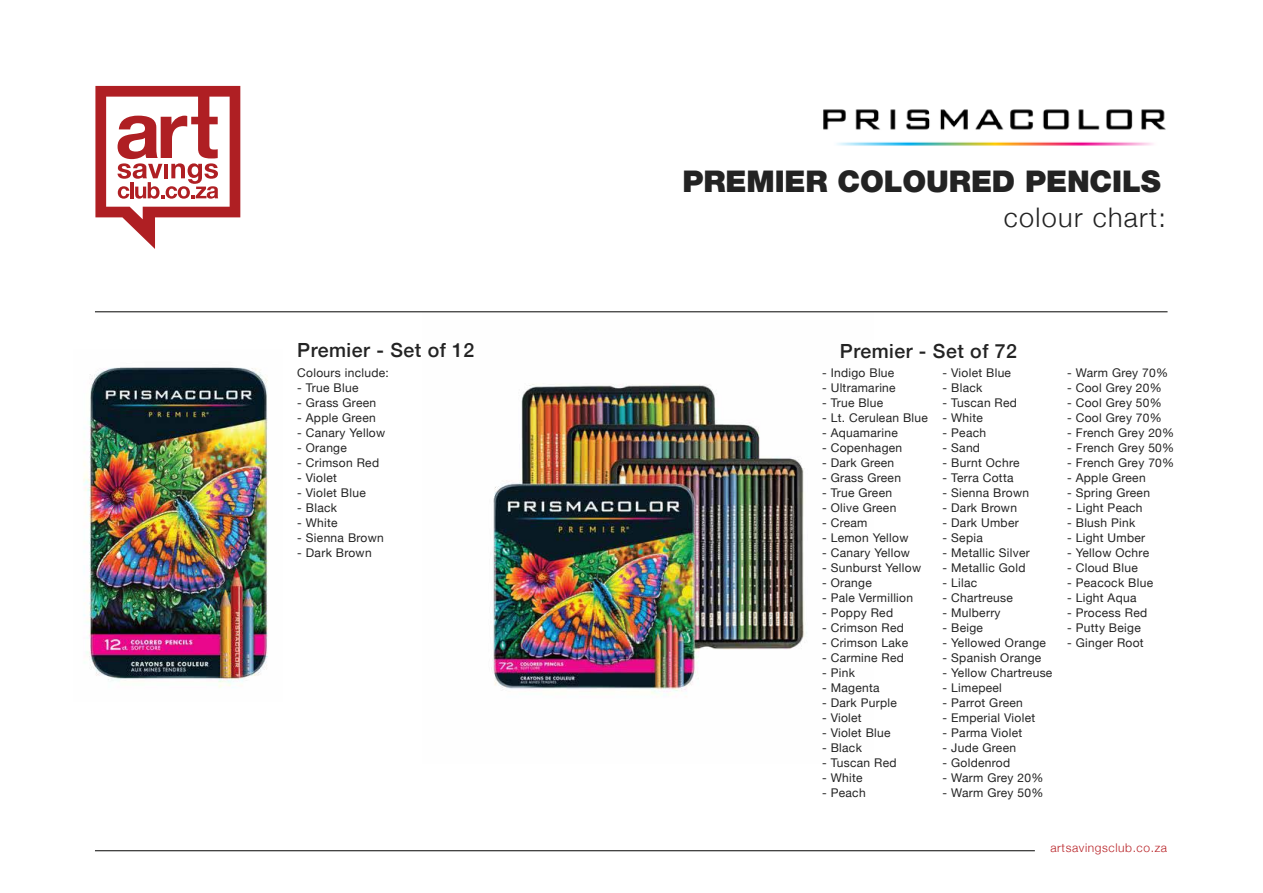
<style>
.page{position:relative;width:1263px;height:893px;background:#fff}
.page>*{position:absolute;margin:0;border:0;box-sizing:border-box;transform-origin:0 0}
.t1{font:900 30px "Helvetica Neue";letter-spacing:-.005em;color:#232323}
.t2{font:300 27px "Helvetica Neue";letter-spacing:.05em;color:#232323}
.t3{font:500 19.5px "Helvetica Neue";letter-spacing:.025em;color:#232323}
.t4{font:12px "Helvetica Neue";letter-spacing:.025em;color:#232323}
.t5{font:300 12px "Helvetica Neue";letter-spacing:.05em;color:#b82126}
</style>
<div class="page">
<img style="left:422px;top:312px;width:452px;height:384px">
<svg style="left:95px;top:86px;width:145px;height:163px"></svg>
<hr style="left:95px;top:850px;width:940px;height:1px;background:#212120">
<img style="left:823px;top:109px;width:343px;height:37px">
<img style="left:83px;top:367px;width:185px;height:321px">
<hr style="left:95px;top:311px;width:1072px;height:1px;background:#212120">
<h3 class="t3" style="left:297px;top:334px;width:179px">Premier - Set of 12</h3>
<p class="t4" style="left:297px;top:364px;width:93px">Colours include:</p>
<p class="t4" style="left:297px;top:379px;width:63px">- True Blue</p>
<p class="t4" style="left:297px;top:394px;width:80px">- Grass Green</p>
<p class="t4" style="left:297px;top:409px;width:80px">- Apple Green</p>
<p class="t4" style="left:297px;top:424px;width:89px">- Canary Yellow</p>
<p class="t4" style="left:297px;top:439px;width:51px">- Orange</p>
<p class="t4" style="left:297px;top:454px;width:83px">- Crimson Red</p>
<p class="t4" style="left:297px;top:469px;width:41px">- Violet</p>
<p class="t4" style="left:297px;top:484px;width:70px">- Violet Blue</p>
<p class="t4" style="left:297px;top:499px;width:41px">- Black</p>
<p class="t4" style="left:297px;top:514px;width:42px">- White</p>
<p class="t4" style="left:297px;top:529px;width:88px">- Sienna Brown</p>
<p class="t4" style="left:297px;top:544px;width:76px">- Dark Brown</p>
<h1 class="t1" style="left:682px;top:163px;width:480px">PREMIER COLOURED PENCILS</h1>
<h2 class="t2" style="left:1004px;top:196px;width:164px">colour chart:</h2>
<h3 class="t3" style="left:840px;top:336px;width:179px">Premier - Set of 72</h3>
<p class="t4" style="left:822px;top:364px;width:74px">- Indigo Blue</p>
<p class="t4" style="left:822px;top:379px;width:75px">- Ultramarine</p>
<p class="t4" style="left:822px;top:394px;width:63px">- True Blue</p>
<p class="t4" style="left:822px;top:409px;width:107px">- Lt. Cerulean Blue</p>
<p class="t4" style="left:822px;top:424px;width:77px">- Aquamarine</p>
<p class="t4" style="left:822px;top:439px;width:82px">- Copenhagen</p>
<p class="t4" style="left:822px;top:454px;width:74px">- Dark Green</p>
<p class="t4" style="left:822px;top:469px;width:80px">- Grass Green</p>
<p class="t4" style="left:822px;top:484px;width:71px">- True Green</p>
<p class="t4" style="left:822px;top:499px;width:76px">- Olive Green</p>
<p class="t4" style="left:822px;top:514px;width:47px">- Cream</p>
<p class="t4" style="left:822px;top:529px;width:88px">- Lemon Yellow</p>
<p class="t4" style="left:822px;top:544px;width:89px">- Canary Yellow</p>
<p class="t4" style="left:822px;top:559px;width:101px">- Sunburst Yellow</p>
<p class="t4" style="left:822px;top:574px;width:51px">- Orange</p>
<p class="t4" style="left:822px;top:589px;width:93px">- Pale Vermillion</p>
<p class="t4" style="left:822px;top:604px;width:73px">- Poppy Red</p>
<p class="t4" style="left:822px;top:619px;width:83px">- Crimson Red</p>
<p class="t4" style="left:822px;top:634px;width:88px">- Crimson Lake</p>
<p class="t4" style="left:822px;top:649px;width:83px">- Carmine Red</p>
<p class="t4" style="left:822px;top:664px;width:34px">- Pink</p>
<p class="t4" style="left:822px;top:679px;width:59px">- Magenta</p>
<p class="t4" style="left:822px;top:694px;width:76px">- Dark Purple</p>
<p class="t4" style="left:822px;top:709px;width:41px">- Violet</p>
<p class="t4" style="left:822px;top:724px;width:70px">- Violet Blue</p>
<p class="t4" style="left:822px;top:739px;width:41px">- Black</p>
<p class="t4" style="left:822px;top:754px;width:76px">- Tuscan Red</p>
<p class="t4" style="left:822px;top:769px;width:42px">- White</p>
<p class="t4" style="left:822px;top:784px;width:45px">- Peach</p>
<p class="t4" style="left:942px;top:364px;width:70px">- Violet Blue</p>
<p class="t4" style="left:942px;top:379px;width:41px">- Black</p>
<p class="t4" style="left:942px;top:394px;width:76px">- Tuscan Red</p>
<p class="t4" style="left:942px;top:409px;width:42px">- White</p>
<p class="t4" style="left:942px;top:424px;width:45px">- Peach</p>
<p class="t4" style="left:942px;top:439px;width:39px">- Sand</p>
<p class="t4" style="left:942px;top:454px;width:78px">- Burnt Ochre</p>
<p class="t4" style="left:942px;top:469px;width:72px">- Terra Cotta</p>
<p class="t4" style="left:942px;top:484px;width:88px">- Sienna Brown</p>
<p class="t4" style="left:942px;top:499px;width:76px">- Dark Brown</p>
<p class="t4" style="left:942px;top:514px;width:78px">- Dark Umber</p>
<p class="t4" style="left:942px;top:529px;width:42px">- Sepia</p>
<p class="t4" style="left:942px;top:544px;width:89px">- Metallic Silver</p>
<p class="t4" style="left:942px;top:559px;width:84px">- Metallic Gold</p>
<p class="t4" style="left:942px;top:574px;width:36px">- Lilac</p>
<p class="t4" style="left:942px;top:589px;width:72px">- Chartreuse</p>
<p class="t4" style="left:942px;top:604px;width:60px">- Mulberry</p>
<p class="t4" style="left:942px;top:619px;width:42px">- Beige</p>
<p class="t4" style="left:942px;top:634px;width:105px">- Yellowed Orange</p>
<p class="t4" style="left:942px;top:649px;width:100px">- Spanish Orange</p>
<p class="t4" style="left:942px;top:664px;width:111px">- Yellow Chartreuse</p>
<p class="t4" style="left:942px;top:679px;width:61px">- Limepeel</p>
<p class="t4" style="left:942px;top:694px;width:82px">- Parrot Green</p>
<p class="t4" style="left:942px;top:709px;width:94px">- Emperial Violet</p>
<p class="t4" style="left:942px;top:724px;width:81px">- Parma Violet</p>
<p class="t4" style="left:942px;top:739px;width:75px">- Jude Green</p>
<p class="t4" style="left:942px;top:754px;width:69px">- Goldenrod</p>
<p class="t4" style="left:942px;top:769px;width:102px">- Warm Grey 20%</p>
<p class="t4" style="left:942px;top:784px;width:102px">- Warm Grey 50%</p>
<p class="t4" style="left:1067px;top:364px;width:102px">- Warm Grey 70%</p>
<p class="t4" style="left:1067px;top:379px;width:96px">- Cool Grey 20%</p>
<p class="t4" style="left:1067px;top:394px;width:96px">- Cool Grey 50%</p>
<p class="t4" style="left:1067px;top:409px;width:96px">- Cool Grey 70%</p>
<p class="t4" style="left:1067px;top:424px;width:109px">- French Grey 20%</p>
<p class="t4" style="left:1067px;top:439px;width:109px">- French Grey 50%</p>
<p class="t4" style="left:1067px;top:454px;width:109px">- French Grey 70%</p>
<p class="t4" style="left:1067px;top:469px;width:80px">- Apple Green</p>
<p class="t4" style="left:1067px;top:484px;width:84px">- Spring Green</p>
<p class="t4" style="left:1067px;top:499px;width:77px">- Light Peach</p>
<p class="t4" style="left:1067px;top:514px;width:70px">- Blush Pink</p>
<p class="t4" style="left:1067px;top:529px;width:80px">- Light Umber</p>
<p class="t4" style="left:1067px;top:544px;width:83px">- Yellow Ochre</p>
<p class="t4" style="left:1067px;top:559px;width:72px">- Cloud Blue</p>
<p class="t4" style="left:1067px;top:574px;width:87px">- Peacock Blue</p>
<p class="t4" style="left:1067px;top:589px;width:71px">- Light Aqua</p>
<p class="t4" style="left:1067px;top:604px;width:82px">- Process Red</p>
<p class="t4" style="left:1067px;top:619px;width:75px">- Putty Beige</p>
<p class="t4" style="left:1067px;top:634px;width:78px">- Ginger Root</p>
<p class="t5" style="left:1050px;top:838px;width:118px">artsavingsclub.co.za</p>
</div>
